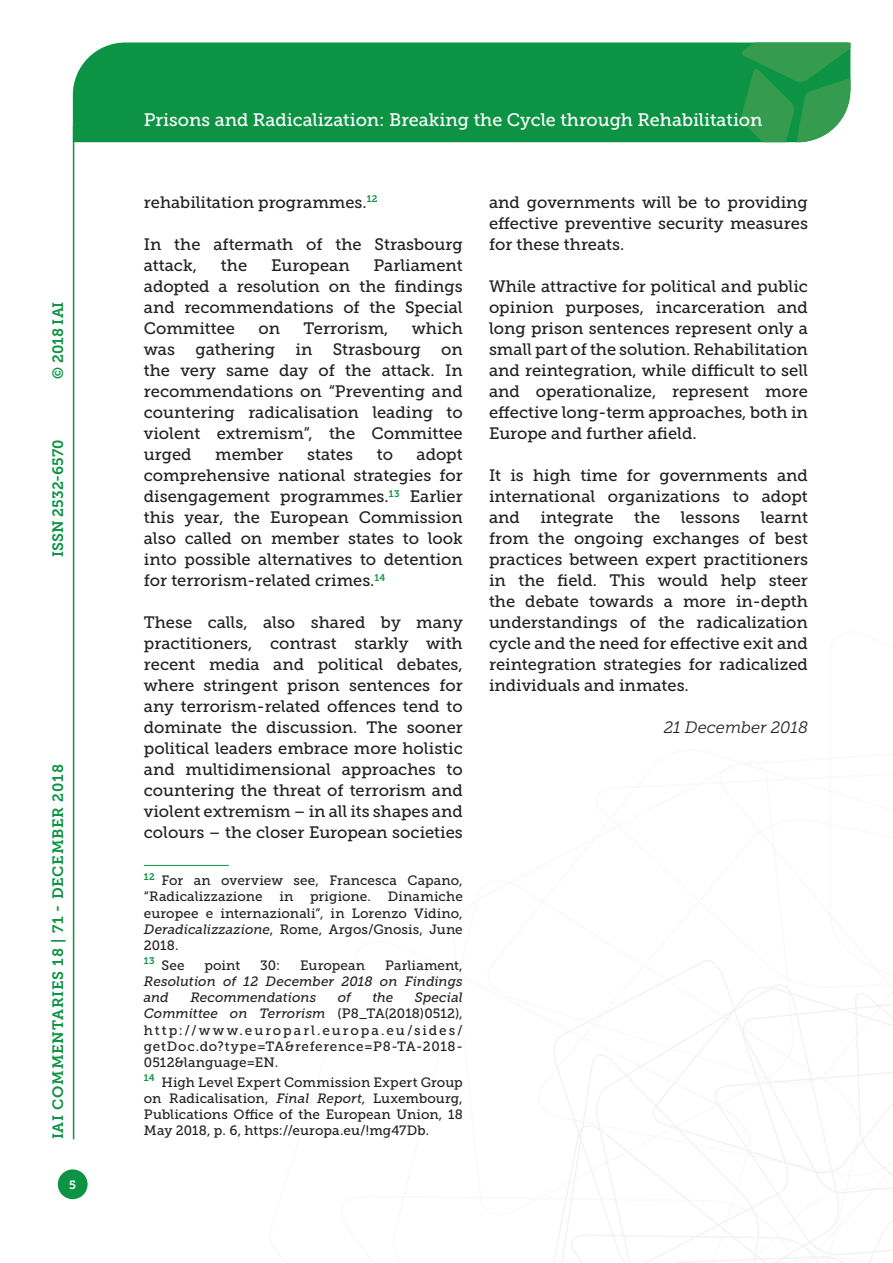
<style>
.page{position:relative;width:893px;height:1263px;background:#fff}
.page>*{position:absolute;margin:0;border:0;box-sizing:border-box;transform-origin:0 0}
.t1{font:18px "Museo Slab 500";color:#fff}
.Testo{font:16.5px/21px "Museo Slab 500";color:#231f20;text-align:justify}
.Testo-2{font:italic 16.5px "Museo Slab 300";color:#231f20}
.t2{font:15px "Museo Slab 700";letter-spacing:.05em;color:#0d9344}
.t3{font:15px "Museo Slab 700";color:#0d9344}
.Nota{font:13.5px/16.2px "Museo Slab 500";letter-spacing:.01em;color:#231f20;text-align:justify}
.Nota-2{font:italic 13.5px/16.2px "Museo Slab 500";color:#231f20;text-align:justify}
.t4{font:12px "Museo Slab 700";color:#fff}
.s1{font-style:italic}
.s2{font-style:normal}
</style>
<div class="page">
<svg style="left:553px;top:960px;width:340px;height:303px"></svg>
<div style="left:73px;top:43px;width:668px;height:99px;background:#0d9344"></div>
<svg style="left:741px;top:43px;width:109px;height:99px;background:#339d54"></svg>
<div style="left:58px;top:1169px;width:30px;height:30px;background:#0d9344;border-radius:50%"></div>
<hr style="left:73px;top:126px;width:1px;height:1013px;background:#0d9344">
<hr style="left:144px;top:865px;width:85px;height:1px;background:#0d9344">
<p class="t2" style="left:50px;top:379px;width:79px;rotate:-90deg">© 2018 IAI</p>
<p class="t3" style="left:50px;top:557px;width:119px;rotate:-90deg">ISSN 2532-6570</p>
<p class="t2" style="left:50px;top:1139px;width:376px;rotate:-90deg">IAI COMMENTARIES 18 | 71 - DECEMBER 2018</p>
<p class="t4" style="left:69px;top:1178px;width:8px">5</p>
<p class="t1" style="left:144px;top:110px;width:620px">Prisons and Radicalization: Breaking the Cycle through Rehabilitation</p>
<p class="Testo" style="left:144px;top:192px;width:235px">rehabilitation programmes.<sup>12</sup></p>
<p class="Testo" style="left:144px;top:234px;width:320px">In the aftermath of the Strasbourg attack,</p>
<p class="Testo" style="left:144px;top:255px;width:320px;text-indent:230px">Parliament adopted a resolution on the findings and recommendations of the Special Committee</p>
<p class="Testo" style="left:221px;top:255px;width:28px">the</p>
<p class="Testo" style="left:271px;top:255px;width:80px">European</p>
<p class="Testo" style="left:144px;top:318px;width:320px;text-indent:268px">which was gathering in Strasbourg on the very same day of the attack. In recommendations on “Preventing and countering radicalisation leading to violent extremism”, the Committee urged</p>
<p class="Testo" style="left:258px;top:318px;width:23px">on</p>
<p class="Testo" style="left:304px;top:318px;width:86px">Terrorism,</p>
<p class="Testo" style="left:144px;top:444px;width:320px;text-indent:273px">adopt comprehensive national strategies for disengagement programmes.<sup>13</sup> Earlier this year, the European Commission also called on member states to look into possible alternatives to detention for terrorism-related crimes.<sup>14</sup></p>
<p class="Testo" style="left:144px;top:612px;width:320px">These calls, also shared by many practitioners, contrast starkly with recent media and political debates, where stringent prison sentences for any terrorism-related offences tend to dominate the discussion. The sooner political leaders embrace more holistic and multidimensional approaches to countering the threat of terrorism and violent extremism – in all its shapes and colours – the closer European societies</p>
<p class="Nota" style="left:144px;top:872px;width:320px"><sup>12</sup> For an overview see, Francesca Capano, “Radicalizzazione in prigione. Dinamiche europee e internazionali”, in Lorenzo Vidino, <span class="s1">Deradicalizzazione</span>, Rome, Argos/Gnosis, June 2018.</p>
<p class="Nota" style="left:144px;top:957px;width:42px"><sup>13</sup> See</p>
<p class="Nota" style="left:204px;top:957px;width:37px">point</p>
<p class="Nota" style="left:260px;top:957px;width:22px">30:</p>
<p class="Nota" style="left:300px;top:957px;width:67px">European</p>
<p class="Testo" style="left:215px;top:444px;width:70px">member</p>
<p class="Testo" style="left:307px;top:444px;width:47px">states</p>
<p class="Testo" style="left:377px;top:444px;width:18px">to</p>
<p class="Nota-2" style="left:144px;top:957px;width:320px;text-indent:241px"><span class="s2">Parliament, </span>Resolution of 12 December 2018 on Findings and</p>
<p class="Nota" style="left:144px;top:989px;width:320px;text-indent:271px"><span class="s1">Special Committee on Terrorism</span> (P8_TA(2018)0512), http://www.europarl.europa.eu/sides/ getDoc.do?type=TA&amp;reference=P8-TA-2018- 0512&amp;language=EN.</p>
<p class="Nota" style="left:144px;top:1074px;width:320px"><sup>14</sup> High Level Expert Commission Expert Group on Radicalisation, <span class="s1">Final Report</span>, Luxembourg, Publications Office of the European Union, 18<br>May 2018, p. 6, https://europa.eu/!mg47Db.</p>
<p class="Nota-2" style="left:190px;top:989px;width:127px">Recommendations</p>
<p class="Nota-2" style="left:338px;top:989px;width:15px">of</p>
<p class="Nota-2" style="left:372px;top:989px;width:22px">the</p>
<p class="Testo" style="left:489px;top:192px;width:320px">and governments will be to providing effective preventive security measures for these threats.</p>
<p class="Testo" style="left:489px;top:276px;width:320px">While attractive for political and public opinion purposes, incarceration and long prison sentences represent only a small part of the solution. Rehabilitation and reintegration, while difficult to sell and operationalize, represent more effective long-term approaches, both in Europe and further afield.</p>
<p class="Testo" style="left:489px;top:465px;width:320px">It is high time for governments and international organizations to adopt and integrate the lessons learnt from the ongoing exchanges of best practices between expert practitioners in the field. This would help steer the debate towards a more in-depth understandings of the radicalization cycle and the need for effective exit and reintegration strategies for radicalized individuals and inmates.</p>
<p class="Testo-2" style="left:664px;top:718px;width:146px">21 December 2018</p>
</div>
